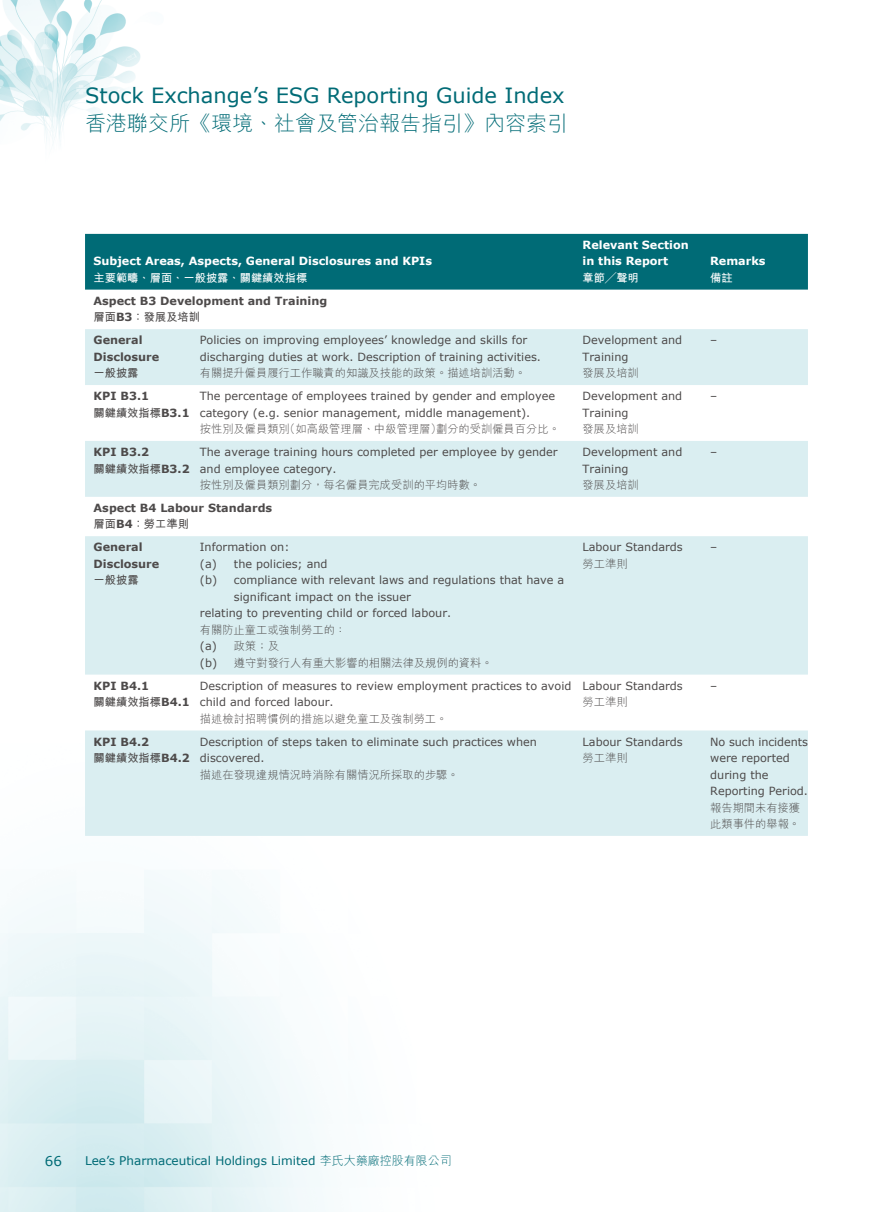
<style>
.page{position:relative;width:893px;height:1212px;background:#fff}
.page>*{position:absolute;margin:0;border:0;box-sizing:border-box;transform-origin:0 0}
.t1{font:21px "Verdana";color:#006b76}
.t2{font:300 21px "M Hei HK";color:#006b76}
.t3{font:13.5px "Verdana";color:#006b76}
.t4{font:12px "Verdana";color:#006b76}
.t5{font:11.25px/16.5px "Verdana";color:#4d4a4a}
.t6{font:300 11.25px/16.5px "M Hei HK";color:#4d4a4a}
.t7{font:700 11.25px/16.5px "Verdana";color:#4d4a4a}
.t8{font:700 11.25px/16.5px "Verdana";color:#fff}
.t9{font:700 11.25px "M Hei HK";color:#4d4a4a}
.t10{font:700 11.25px "M Hei HK";color:#fff}
.s1{font-family:"Verdana"}
.s2{font-family:"Verdana";font-weight:400}
.s3{font-family:"M Hei HK";font-weight:300}
</style>
<div class="page">
<img style="left:0;top:0;width:808px;height:1212px">
<div style="left:85px;top:234px;width:723px;height:56px;background:#006b76"></div>
<svg style="left:85px;top:290px;width:723px;height:39px"></svg>
<svg style="left:85px;top:329px;width:723px;height:507px;fill:#daeef1"></svg>
<h1 class="t1" style="left:85px;top:81px;width:481px">Stock Exchange’s ESG Reporting Guide Index</h1>
<h1 class="t2" style="left:85px;top:112px;width:484px">香港聯交所《環境、社會及管治報告指引》內容索引</h1>
<p class="t8" style="left:94px;top:253px;width:340px">Subject Areas, Aspects, General Disclosures and KPIs</p>
<p class="t10" style="left:94px;top:270px;width:215px">主要範疇、層面、一般披露、關鍵績效指標</p>
<p class="t7" style="left:94px;top:292px;width:235px">Aspect B3 Development and Training</p>
<p class="t9" style="left:94px;top:309px;width:108px">層面<span class="s1">B3</span>：發展及培訓</p>
<p class="t7" style="left:94px;top:331px;width:67px">General<br>Disclosure</p>
<p class="t9" style="left:94px;top:365px;width:46px">一般披露</p>
<p class="t5" style="left:200px;top:332px;width:343px">Policies on improving employees’ knowledge and skills for discharging duties at work. Description of training activities.</p>
<p class="t6" style="left:200px;top:365px;width:328px">有關提升僱員履行工作職責的知識及技能的政策。描述培訓活動。</p>
<p class="t7" style="left:94px;top:387px;width:57px">KPI B3.1</p>
<p class="t9" style="left:94px;top:404px;width:98px">關鍵績效指標<span class="s1">B3.1</span></p>
<p class="t7" style="left:94px;top:443px;width:57px">KPI B3.2</p>
<p class="t9" style="left:94px;top:460px;width:98px">關鍵績效指標<span class="s1">B3.2</span></p>
<p class="t5" style="left:200px;top:388px;width:357px">The percentage of employees trained by gender and employee category (e.g. senior management, middle management).</p>
<p class="t6" style="left:200px;top:421px;width:361px">按性別及僱員類別（如高級管理層、中級管理層）劃分的受訓僱員百分比。</p>
<p class="t5" style="left:200px;top:444px;width:359px">The average training hours completed per employee by gender and employee category.</p>
<p class="t6" style="left:200px;top:476px;width:283px">按性別及僱員類別劃分，每名僱員完成受訓的平均時數。</p>
<p class="t7" style="left:94px;top:499px;width:180px">Aspect B4 Labour Standards</p>
<p class="t9" style="left:94px;top:516px;width:97px">層面<span class="s1">B4</span>：勞工準則</p>
<p class="t7" style="left:94px;top:539px;width:67px">General<br>Disclosure</p>
<p class="t9" style="left:94px;top:572px;width:46px">一般披露</p>
<p class="t5" style="left:200px;top:539px;width:91px">Information on:</p>
<p class="t5" style="left:200px;top:555px;width:129px">(a) the policies; and</p>
<p class="t5" style="left:200px;top:572px;width:366px">(b) compliance with relevant laws and regulations that have a</p>
<p class="t5" style="left:234px;top:588px;width:178px">significant impact on the issuer</p>
<p class="t5" style="left:200px;top:605px;width:253px">relating to preventing child or forced labour.</p>
<p class="t6" style="left:200px;top:621px;width:294px">有關防止童工或強制勞工的：<br><span class="s2">(a)</span> 政策；及<br><span class="s2">(b)</span> 遵守對發行人有重大影響的相關法律及規例的資料。</p>
<p class="t7" style="left:94px;top:677px;width:57px">KPI B4.1</p>
<p class="t9" style="left:94px;top:694px;width:98px">關鍵績效指標<span class="s1">B4.1</span></p>
<p class="t7" style="left:94px;top:733px;width:57px">KPI B4.2</p>
<p class="t9" style="left:94px;top:750px;width:98px">關鍵績效指標<span class="s1">B4.2</span></p>
<p class="t5" style="left:200px;top:677px;width:373px">Description of measures to review employment practices to avoid child and forced labour.</p>
<p class="t6" style="left:200px;top:710px;width:249px">描述檢討招聘慣例的措施以避免童工及強制勞工。</p>
<p class="t5" style="left:200px;top:733px;width:339px">Description of steps taken to eliminate such practices when discovered.</p>
<p class="t6" style="left:200px;top:766px;width:260px">描述在發現違規情況時消除有關情況所採取的步驟。</p>
<p class="t8" style="left:583px;top:236px;width:108px">Relevant Section in this Report</p>
<p class="t10" style="left:583px;top:270px;width:58px">章節╱聲明</p>
<p class="t5" style="left:583px;top:332px;width:101px">Development and<br>Training</p>
<p class="t6" style="left:583px;top:365px;width:58px">發展及培訓</p>
<p class="t5" style="left:583px;top:388px;width:101px">Development and<br>Training</p>
<p class="t6" style="left:583px;top:421px;width:58px">發展及培訓</p>
<p class="t5" style="left:583px;top:444px;width:101px">Development and<br>Training</p>
<p class="t6" style="left:583px;top:476px;width:58px">發展及培訓</p>
<p class="t5" style="left:583px;top:539px;width:102px">Labour Standards</p>
<p class="t6" style="left:583px;top:555px;width:46px">勞工準則</p>
<p class="t5" style="left:583px;top:677px;width:102px">Labour Standards</p>
<p class="t6" style="left:583px;top:694px;width:46px">勞工準則</p>
<p class="t5" style="left:583px;top:733px;width:102px">Labour Standards</p>
<p class="t6" style="left:583px;top:749px;width:46px">勞工準則</p>
<p class="t8" style="left:710px;top:253px;width:57px">Remarks</p>
<p class="t10" style="left:710px;top:270px;width:24px">備註</p>
<p class="t5" style="left:710px;top:332px;width:9px">–</p>
<p class="t5" style="left:710px;top:388px;width:9px">–</p>
<p class="t5" style="left:710px;top:444px;width:9px">–</p>
<p class="t5" style="left:710px;top:539px;width:9px">–</p>
<p class="t5" style="left:710px;top:677px;width:9px">–</p>
<p class="t5" style="left:710px;top:733px;width:99px">No such incidents were reported during the<br>Reporting Period.</p>
<p class="t6" style="left:710px;top:799px;width:91px">報告期間未有接獲此類事件的舉報。</p>
<p class="t3" style="left:45px;top:1152px;width:19px">66</p>
<p class="t4" style="left:85px;top:1152px;width:368px">Lee’s Pharmaceutical Holdings Limited <span class="s3">李氏大藥廠控股有限公司</span></p>
</div>
